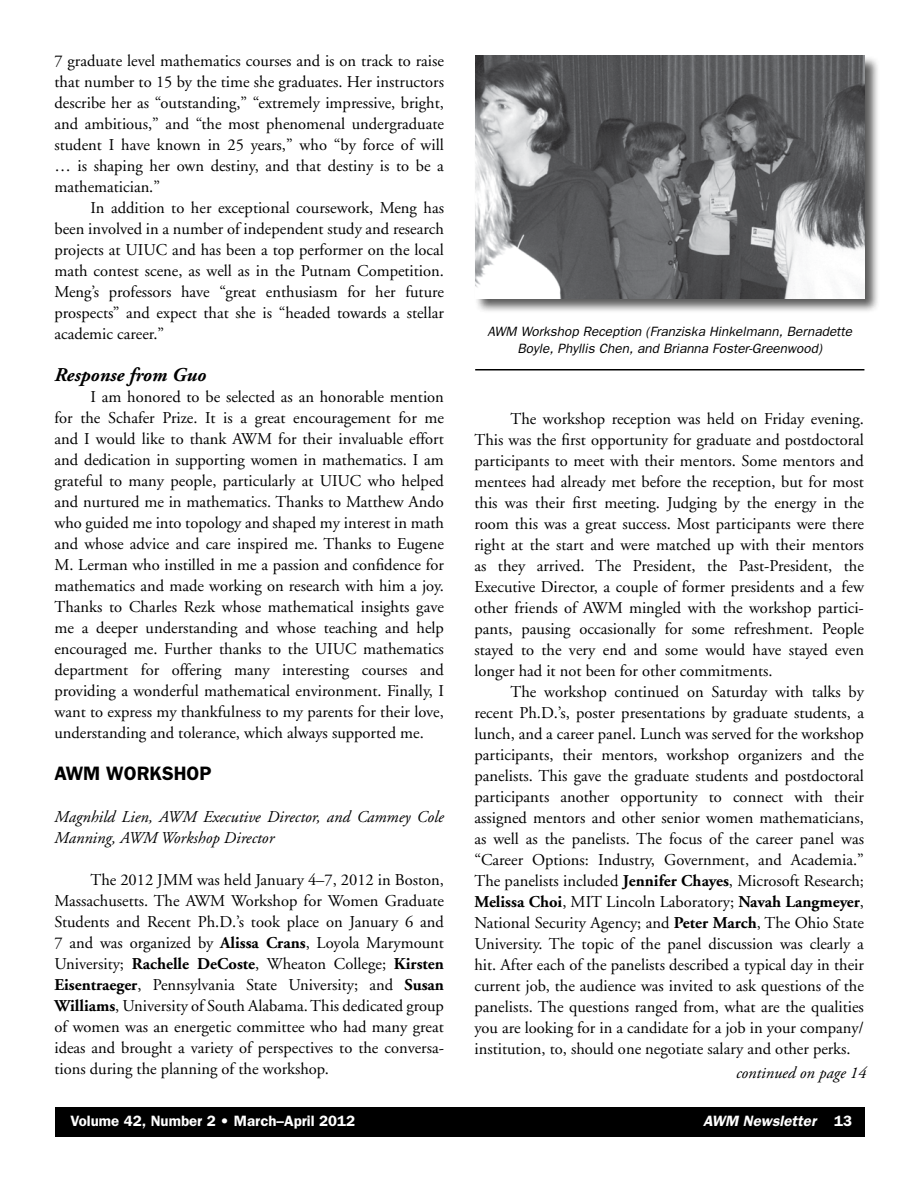
<style>
.page{position:relative;width:918px;height:1188px;background:#fff}
.page>*{position:absolute;margin:0;border:0;box-sizing:border-box;transform-origin:0 0}
.t1{font:italic 700 19.5px "Adobe Garamond";color:#000}
.t2{font:600 19.5px "Franklin Gothic";color:#000}
.t3{font:16.5px/21px "Adobe Garamond";color:#000;text-align:justify}
.t4{font:italic 16.5px/21px "Adobe Garamond";color:#000}
.t5{font:italic 16.5px "Adobe Garamond Pro";color:#000}
.t6{font:600 15px "Franklin Gothic";color:#fff}
.t7{font:italic 600 15px "Franklin Gothic";color:#fff}
.t8{font:italic 13.5px/16.5px "Franklin Gothic";color:#000;text-align:center}
.s1{font-weight:700}
.s2{font-style:normal}
</style>
<div class="page">
<div style="left:55px;top:1107px;width:810px;height:30px;background:#000"></div>
<div style="left:475px;top:55px;width:405px;height:259px;background:#000;opacity:.65"></div>
<img style="left:475px;top:56px;width:389px;height:242px">
<hr style="left:475px;top:369px;width:389px;height:1px;background:#000">
<p class="t3" style="left:54px;top:51px;width:391px">7 graduate level mathematics courses and is on track to raise that number to 15 by the time she graduates. Her instructors describe her as “outstanding,” “extremely impressive, bright, and ambitious,” and “the most phenomenal undergraduate student I have known in 25 years,” who “by force of will … is shaping her own destiny, and that destiny is to be a mathematician.”</p>
<p class="t3" style="left:54px;top:198px;width:391px;text-indent:36px">In addition to her exceptional coursework, Meng has been involved in a number of independent study and research projects at UIUC and has been a top performer on the local math contest scene, as well as in the Putnam Competition.<br>Meng’s professors have “great enthusiasm for her future prospects” and expect that she is “headed towards a stellar academic career.”</p>
<p class="t1" style="left:54px;top:364px;width:153px">Response from Guo</p>
<p class="t3" style="left:54px;top:387px;width:391px;text-indent:36px">I am honored to be selected as an honorable mention for the Schafer Prize. It is a great encouragement for me and I would like to thank AWM for their invaluable effort and dedication in supporting women in mathematics. I am grateful to many people, particularly at UIUC who helped and nurtured me in mathematics. Thanks to Matthew Ando who guided me into topology and shaped my interest in math and whose advice and care inspired me. Thanks to Eugene M. Lerman who instilled in me a passion and confidence for mathematics and made working on research with him a joy.<br>Thanks to Charles Rezk whose mathematical insights gave me a deeper understanding and whose teaching and help encouraged me. Further thanks to the UIUC mathematics department for offering many interesting courses and providing a wonderful mathematical environment. Finally, I want to express my thankfulness to my parents for their love, understanding and tolerance, which always supported me.</p>
<p class="t2" style="left:54px;top:762px;width:159px">AWM WORKSHOP</p>
<p class="t4" style="left:54px;top:807px;width:391px">Magnhild Lien, AWM Executive Director, and Cammey Cole<br>Manning, AWM Workshop Director</p>
<p class="t3" style="left:54px;top:870px;width:391px;text-indent:36px">The 2012 JMM was held January 4–7, 2012 in Boston, Massachusetts. The AWM Workshop for Women Graduate Students and Recent Ph.D.’s took place on January 6 and 7 and was organized by <span class="s1">Alissa Crans</span>, Loyola Marymount University; <span class="s1">Rachelle DeCoste</span>, Wheaton College; <span class="s1">Kirsten Eisentraeger</span>, Pennsylvania State University; and <span class="s1">Susan Williams</span>, University of South Alabama. This dedicated group of women was an energetic committee who had many great ideas and brought a variety of perspectives to the conversa&shy;tions during the planning of the workshop.</p>
<p class="t8" style="left:487px;top:323px;width:366px">AWM Workshop Reception (Franziska Hinkelmann, Bernadette<br>Boyle, Phyllis Chen, and Brianna Foster-Greenwood)</p>
<p class="t3" style="left:474px;top:408px;width:391px;text-indent:36px">The workshop reception was held on Friday evening.<br>This was the first opportunity for graduate and postdoctoral participants to meet with their mentors. Some mentors and mentees had already met before the reception, but for most this was their first meeting. Judging by the energy in the room this was a great success. Most participants were there right at the start and were matched up with their mentors as they arrived. The President, the Past-President, the Executive Director, a couple of former presidents and a few other friends of AWM mingled with the workshop partici&shy;pants, pausing occasionally for some refreshment. People stayed to the very end and some would have stayed even longer had it not been for other commitments.</p>
<p class="t3" style="left:474px;top:681px;width:391px;text-indent:36px">The workshop continued on Saturday with talks by recent Ph.D.’s, poster presentations by graduate students, a lunch, and a career panel. Lunch was served for the workshop participants, their mentors, workshop organizers and the panelists. This gave the graduate students and postdoctoral participants another opportunity to connect with their assigned mentors and other senior women mathematicians, as well as the panelists. The focus of the career panel was “Career Options: Industry, Government, and Academia.” The panelists included <span class="s1">Jennifer Chayes</span>, Microsoft Research; <span class="s1">Melissa Choi</span>, MIT Lincoln Laboratory; <span class="s1">Navah Langmeyer</span>, National Security Agency; and <span class="s1">Peter March</span>, The Ohio State University. The topic of the panel discussion was clearly a hit. After each of the panelists described a typical day in their current job, the audience was invited to ask questions of the panelists. The questions ranged from, what are the qualities you are looking for in a candidate for a job in your company/ institution, to, should one negotiate salary and other perks.</p>
<p class="t5" style="left:736px;top:1062px;width:132px">continued on page 14</p>
<p class="t6" style="left:71px;top:1112px;width:286px">Volume 42, Number 2 • March–April 2012</p>
<p class="t7" style="left:703px;top:1112px;width:151px">AWM Newsletter <span class="s2">13</span></p>
</div>
